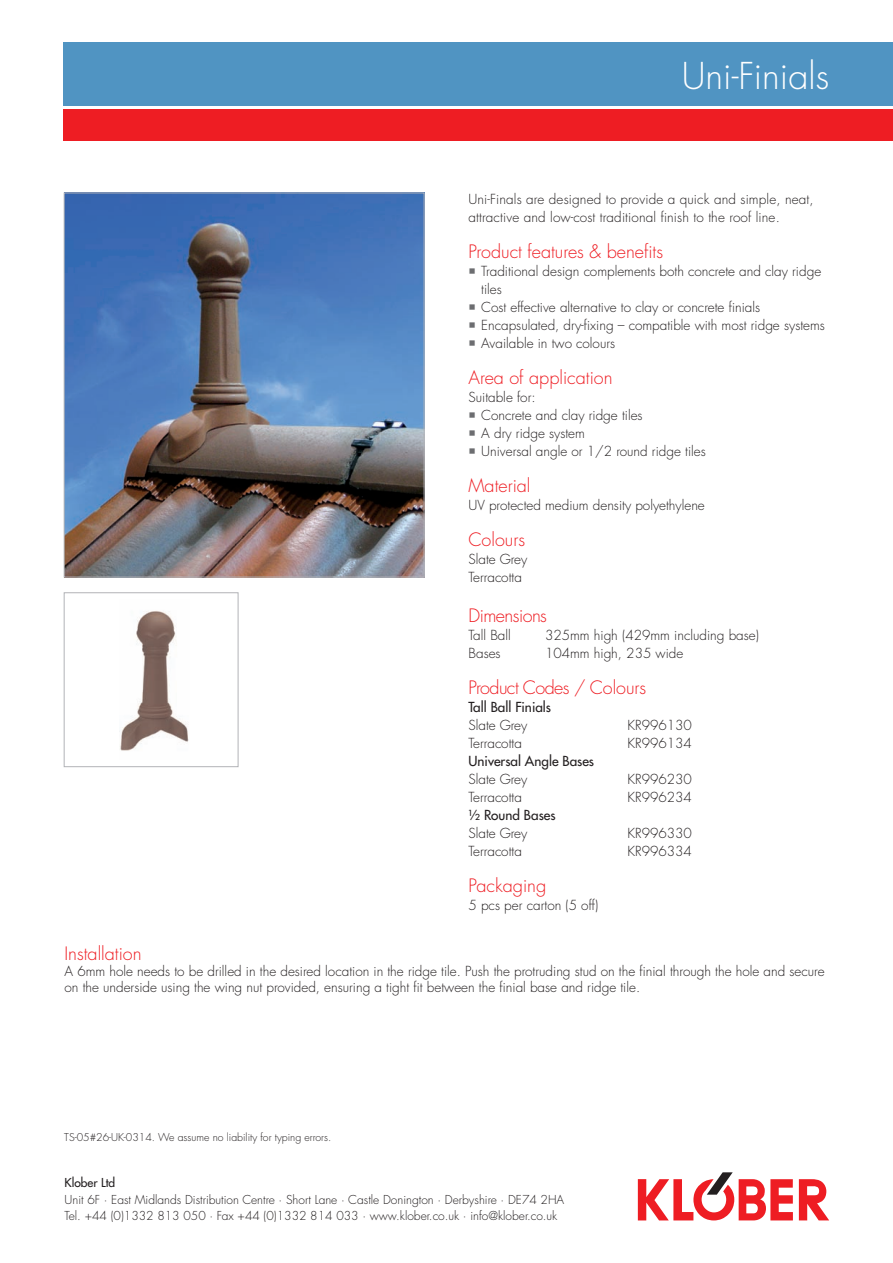
<style>
.page{position:relative;width:893px;height:1263px;background:#fff}
.page>*{position:absolute;margin:0;border:0;box-sizing:border-box;transform-origin:0 0}
.t1{font:300 36px "Futura LT Pro";color:#fff}
.t2{font:300 18px "Futura LT Pro";color:#ee1d23}
.t3{font:300 18px "Futura LT Pro";letter-spacing:-.03em;color:#ee1d23}
.t4{font:300 13.5px/18px "Futura LT Pro";color:#231f20}
.t5{font:500 13.5px "Futura LT Pro";color:#231f20}
.t6{font:300 12px "Futura LT Pro";color:#231f20}
.t7{font:500 12px "Futura LT Pro";color:#231f20}
.t8{font:300 10.5px "Futura LT Pro";color:#231f20}
</style>
<div class="page">
<div style="left:64px;top:42px;width:829px;height:64px;background:#5094c2"></div>
<div style="left:64px;top:109px;width:829px;height:32px;background:#ee1d23"></div>
<svg style="left:799px;top:1179px;width:30px;height:41px"></svg>
<svg style="left:638px;top:1172px;width:155px;height:48px"></svg>
<img style="left:66px;top:195px;width:356px;height:380px">
<div style="left:64px;top:193px;width:360px;height:384px;border:1px solid #b2b3b7"></div>
<div style="left:64px;top:592px;width:174px;height:175px;background:#fff;border:1px solid #b2b3b7"></div>
<img style="left:119px;top:611px;width:70px;height:140px">
<p class="t1" style="left:682px;top:52px;width:149px">Uni-Finials</p>
<p class="t4" style="left:468px;top:191px;width:347px">Uni-Finals are designed to provide a quick and simple, neat, attractive and low-cost traditional finish to the roof line.</p>
<p class="t2" style="left:468px;top:240px;width:196px">Product features &amp; benefits</p>
<p class="t4" style="left:481px;top:263px;width:341px">Traditional design complements both concrete and clay ridge tiles</p>
<p class="t4" style="left:481px;top:299px;width:280px">Cost effective alternative to clay or concrete finials</p>
<p class="t4" style="left:481px;top:317px;width:345px">Encapsulated, dry-fixing – compatible with most ridge systems</p>
<p class="t4" style="left:481px;top:335px;width:135px">Available in two colours</p>
<p class="t2" style="left:468px;top:366px;width:146px">Area of application</p>
<p class="t4" style="left:468px;top:389px;width:69px">Suitable for:</p>
<p class="t4" style="left:481px;top:407px;width:163px">Concrete and clay ridge tiles</p>
<p class="t4" style="left:481px;top:425px;width:105px">A dry ridge system</p>
<p class="t4" style="left:481px;top:443px;width:226px">Universal angle or 1/2 round ridge tiles</p>
<p class="t2" style="left:468px;top:474px;width:64px">Material</p>
<p class="t4" style="left:468px;top:497px;width:238px">UV protected medium density polyethylene</p>
<p class="t2" style="left:468px;top:528px;width:58px">Colours</p>
<p class="t4" style="left:468px;top:551px;width:60px">Slate Grey</p>
<p class="t4" style="left:468px;top:569px;width:55px">Terracotta</p>
<p class="t3" style="left:468px;top:604px;width:80px">Dimensions</p>
<p class="t4" style="left:468px;top:626px;width:44px">Tall Ball</p>
<p class="t4" style="left:545px;top:626px;width:215px">325mm high (429mm including base)</p>
<p class="t4" style="left:468px;top:644px;width:34px">Bases</p>
<p class="t4" style="left:545px;top:644px;width:140px">104mm high, 235 wide</p>
<p class="t3" style="left:468px;top:676px;width:179px">Product Codes / Colours</p>
<p class="t5" style="left:468px;top:697px;width:84px">Tall Ball Finials</p>
<p class="t4" style="left:468px;top:716px;width:60px">Slate Grey</p>
<p class="t4" style="left:627px;top:716px;width:66px">KR996130</p>
<p class="t4" style="left:468px;top:734px;width:55px">Terracotta</p>
<p class="t4" style="left:627px;top:734px;width:66px">KR996134</p>
<p class="t5" style="left:468px;top:751px;width:127px">Universal Angle Bases</p>
<p class="t4" style="left:468px;top:770px;width:60px">Slate Grey</p>
<p class="t4" style="left:627px;top:770px;width:66px">KR996230</p>
<p class="t4" style="left:468px;top:788px;width:55px">Terracotta</p>
<p class="t4" style="left:627px;top:788px;width:66px">KR996234</p>
<p class="t5" style="left:468px;top:805px;width:89px">½ Round Bases</p>
<p class="t4" style="left:468px;top:824px;width:60px">Slate Grey</p>
<p class="t4" style="left:627px;top:824px;width:66px">KR996330</p>
<p class="t4" style="left:468px;top:842px;width:55px">Terracotta</p>
<p class="t4" style="left:627px;top:842px;width:66px">KR996334</p>
<p class="t2" style="left:468px;top:874px;width:79px">Packaging</p>
<p class="t4" style="left:468px;top:896px;width:131px">5 pcs per carton (5 off)</p>
<p class="t2" style="left:65px;top:941px;width:79px">Installation</p>
<p class="t4" style="left:65px;top:963px;width:761px;line-height:16.2px">A 6mm hole needs to be drilled in the desired location in the ridge tile. Push the protruding stud on the finial through the hole and secure on the underside using the wing nut provided, ensuring a tight fit between the finial base and ridge tile.</p>
<p class="t8" style="left:64px;top:1130px;width:269px">TS-05#26-UK-0314. We assume no liability for typing errors.</p>
<p class="t7" style="left:65px;top:1174px;width:52px">Klober Ltd</p>
<p class="t6" style="left:65px;top:1192px;width:501px">Unit 6F ∙ East Midlands Distribution Centre ∙ Short Lane ∙ Castle Donington ∙ Derbyshire ∙ DE74 2HA</p>
<p class="t6" style="left:65px;top:1208px;width:494px">Tel. +44 (0)1332 813 050 ∙ Fax +44 (0)1332 814 033 ∙ www.klober.co.uk ∙ info@klober.co.uk</p>
</div>
